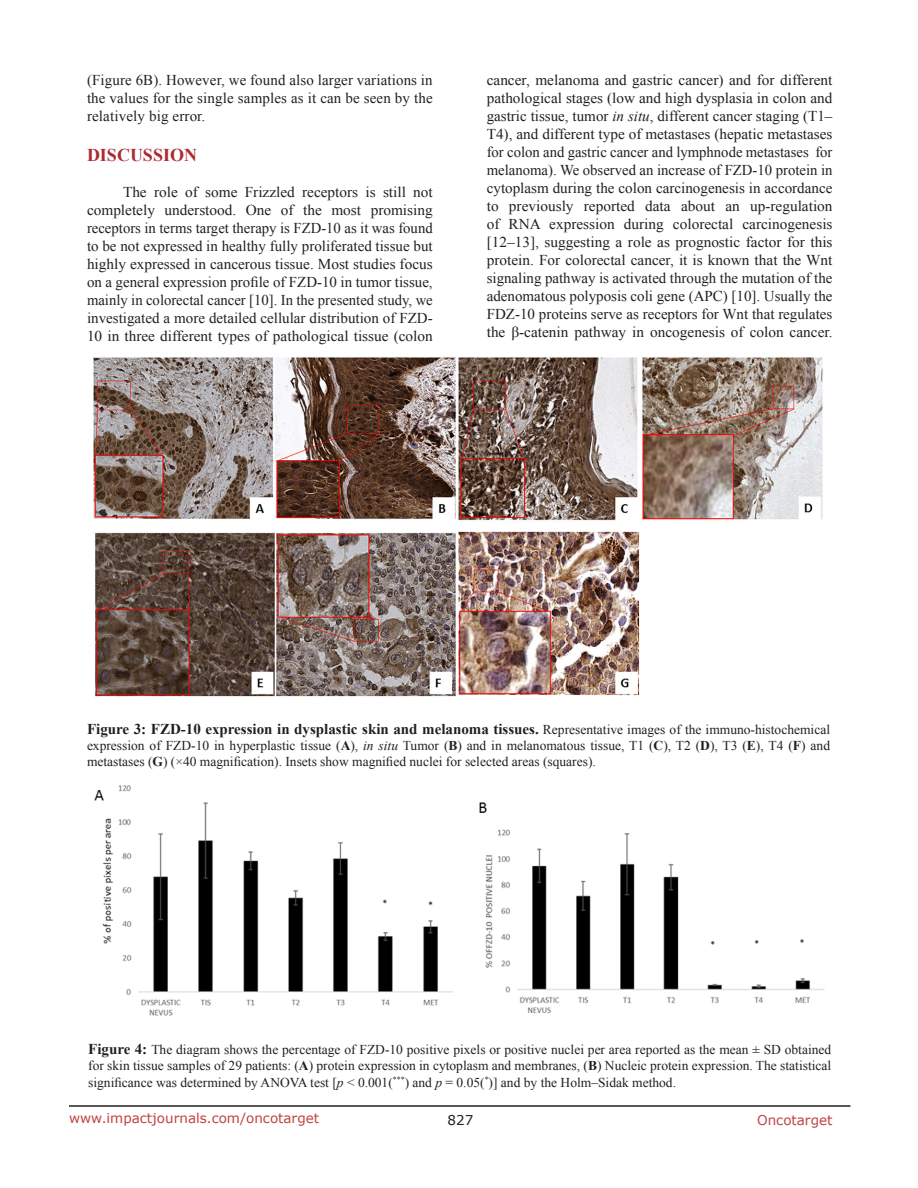
<style>
.page{position:relative;width:918px;height:1188px;background:#fff}
.page>*{position:absolute;margin:0;border:0;box-sizing:border-box;transform-origin:0 0}
.Heading{font:700 18px "Times New Roman";color:#ac2b31}
.BodyText{font:15px/18px "Times New Roman";color:#231f20;text-align:justify}
.Figuretrx{font:700 15px "Times New Roman";color:#231f20}
.Figuretrx-2{font:13.5px/16.2px "Times New Roman";color:#231f20;text-align:justify}
.t1{font:13.5px "Verdana";color:#c24141}
.t2{font:13.5px "Verdana";color:#231f20}
.s1{font-style:italic}
.s2{font-weight:400;font-size:13.5px}
.s3{font-weight:700}
.s4{font-weight:700;font-size:15px}
</style>
<div class="page">
<hr style="left:69px;top:1105px;width:781px;height:2px;background:#231f20">
<img style="left:95px;top:785px;width:730px;height:230px">
<img style="left:94px;top:357px;width:729px;height:340px">
<p class="BodyText" style="left:87px;top:71px;width:347px">(Figure 6B). However, we found also larger variations in the values for the single samples as it can be seen by the relatively big error.</p>
<p class="Heading" style="left:87px;top:143px;width:112px">DISCUSSION</p>
<p class="BodyText" style="left:87px;top:183px;width:347px;text-indent:36px">The role of some Frizzled receptors is still not completely understood. One of the most promising receptors in terms target therapy is FZD-10 as it was found to be not expressed in healthy fully proliferated tissue but highly expressed in cancerous tissue. Most studies focus on a general expression profile of FZD-10 in tumor tissue, mainly in colorectal cancer [10]. In the presented study, we investigated a more detailed cellular distribution of FZD-10 in three different types of pathological tissue (colon</p>
<p class="BodyText" style="left:487px;top:71px;width:347px">cancer, melanoma and gastric cancer) and for different pathological stages (low and high dysplasia in colon and gastric tissue, tumor <span class="s1">in situ</span>, different cancer staging (T1– T4), and different type of metastases (hepatic metastases for colon and gastric cancer and lymphnode metastases for melanoma). We observed an increase of FZD-10 protein in cytoplasm during the colon carcinogenesis in accordance to previously reported data about an up-regulation of RNA expression during colorectal carcinogenesis [12–13], suggesting a role as prognostic factor for this protein. For colorectal cancer, it is known that the Wnt signaling pathway is activated through the mutation of the adenomatous polyposis coli gene (APC) [10]. Usually the FDZ-10 proteins serve as receptors for Wnt that regulates the β-catenin pathway in oncogenesis of colon cancer.</p>
<p class="Figuretrx" style="left:87px;top:718px;width:745px">Figure 3: FZD-10 expression in dysplastic skin and melanoma tissues. <span class="s2">Representative images of the immuno-histochemical</span></p>
<p class="Figuretrx-2" style="left:87px;top:737px;width:745px">expression of FZD-10 in hyperplastic tissue (<span class="s3">A</span>), <span class="s1">in situ</span> Tumor (<span class="s3">B</span>) and in melanomatous tissue, T1 (<span class="s3">C</span>), T2 (<span class="s3">D</span>), T3 (<span class="s3">E</span>), T4 (<span class="s3">F</span>) and metastases (<span class="s3">G</span>) (×40 magnification). Insets show magnified nuclei for selected areas (squares).</p>
<p class="Figuretrx-2" style="left:88px;top:1041px;width:745px"><span class="s4">Figure 4:</span> The diagram shows the percentage of FZD-10 positive pixels or positive nuclei per area reported as the mean ± SD obtained for skin tissue samples of 29 patients: (<span class="s3">A</span>) protein expression in cytoplasm and membranes, (<span class="s3">B</span>) Nucleic protein expression. The statistical significance was determined by ANOVA test [<span class="s1">p</span> &lt; 0.001(<sup>***</sup>) and <span class="s1">p</span> = 0.05(<sup>*</sup>)] and by the Holm–Sidak method.</p>
<p class="t1" style="left:69px;top:1109px;width:252px">www.impactjournals.com/oncotarget</p>
<p class="t2" style="left:448px;top:1111px;width:27px">827</p>
<p class="t1" style="left:757px;top:1111px;width:77px">Oncotarget</p>
</div>
